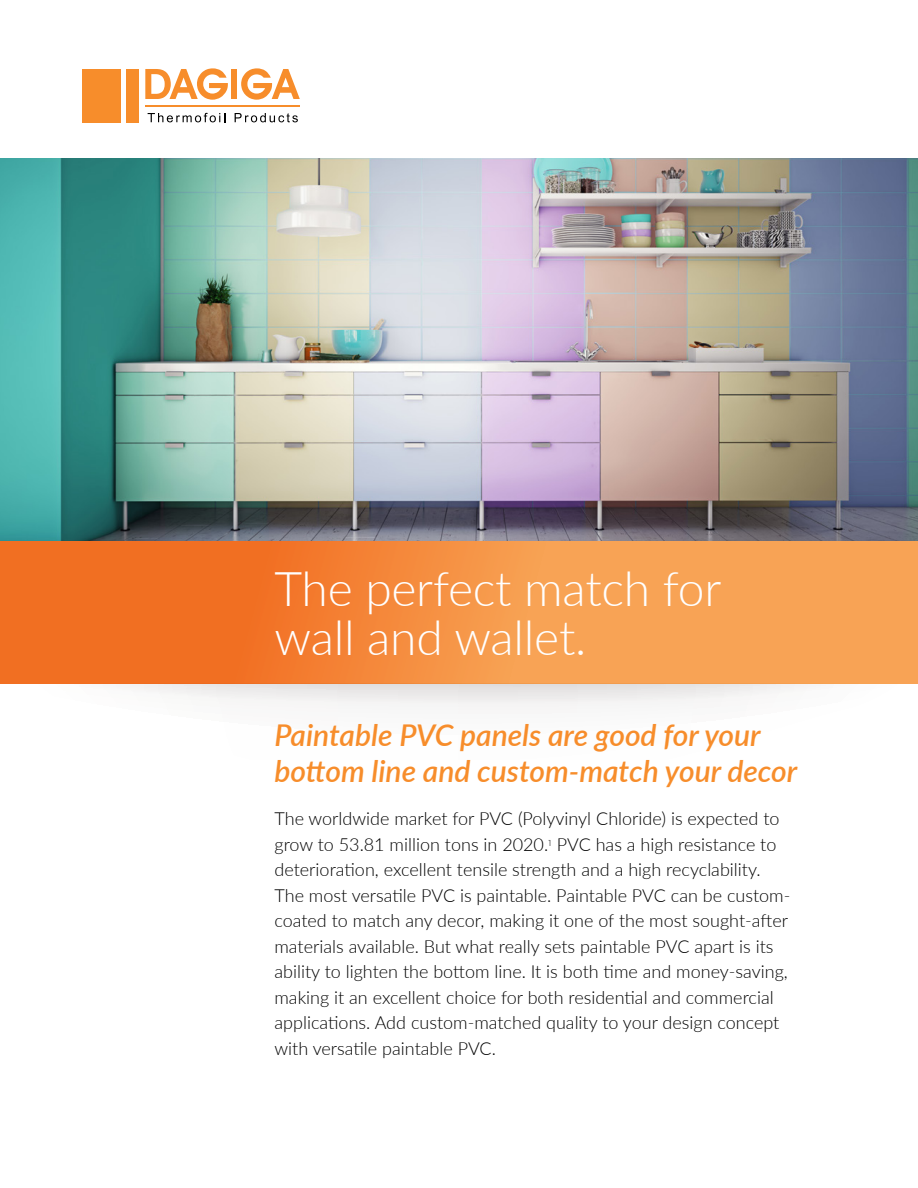
<style>
.page{position:relative;width:918px;height:1188px;background:#fff}
.page>*{position:absolute;margin:0;border:0;box-sizing:border-box;transform-origin:0 0}
.t1{font:300 48px/49.5px "Lato";letter-spacing:-.005em;color:#fff}
.t2{font:italic 600 30px/36px "Lato";color:#f78d2b}
.t3{font:300 18px/25.5px "Lato";color:#000}
</style>
<div class="page">
<img style="left:0;top:158px;width:918px;height:383px">
<svg style="left:0;top:683px;width:918px;height:24px"></svg>
<svg style="left:0;top:541px;width:918px;height:142px;background:#f58c3f"></svg>
<svg style="left:145px;top:68px;width:83px;height:32px"></svg>
<div style="left:232px;top:69px;width:5px;height:30px;background:#f78d2b"></div>
<svg style="left:241px;top:68px;width:59px;height:32px"></svg>
<hr style="left:145px;top:105px;width:155px;height:2px;background:#f78d2b">
<div style="left:82px;top:69px;width:38px;height:53px;background:#f78d2b"></div>
<div style="left:126px;top:69px;width:13px;height:53px;background:#f78d2b"></div>
<svg style="left:148px;top:113px;width:77px;height:9px"></svg>
<svg style="left:235px;top:113px;width:63px;height:9px"></svg>
<h1 class="t1" style="left:274px;top:562px;width:448px">The perfect match for wall and wallet.</h1>
<h2 class="t2" style="left:274px;top:716px;width:524px">Paintable PVC panels are good for your bottom line and custom-match your decor</h2>
<p class="t3" style="left:274px;top:805px;width:517px">The worldwide market for PVC (Polyvinyl Chloride) is expected to grow to 53.81 million tons in 2020.<sup>1</sup> PVC has a high resistance to deterioration, excellent tensile strength and a high recyclability.<br>The most versatile PVC is paintable. Paintable PVC can be custom&shy;coated to match any decor, making it one of the most sought-after materials available. But what really sets paintable PVC apart is its ability to lighten the bottom line. It is both time and money-saving, making it an excellent choice for both residential and commercial applications. Add custom-matched quality to your design concept with versatile paintable PVC.</p>
</div>
